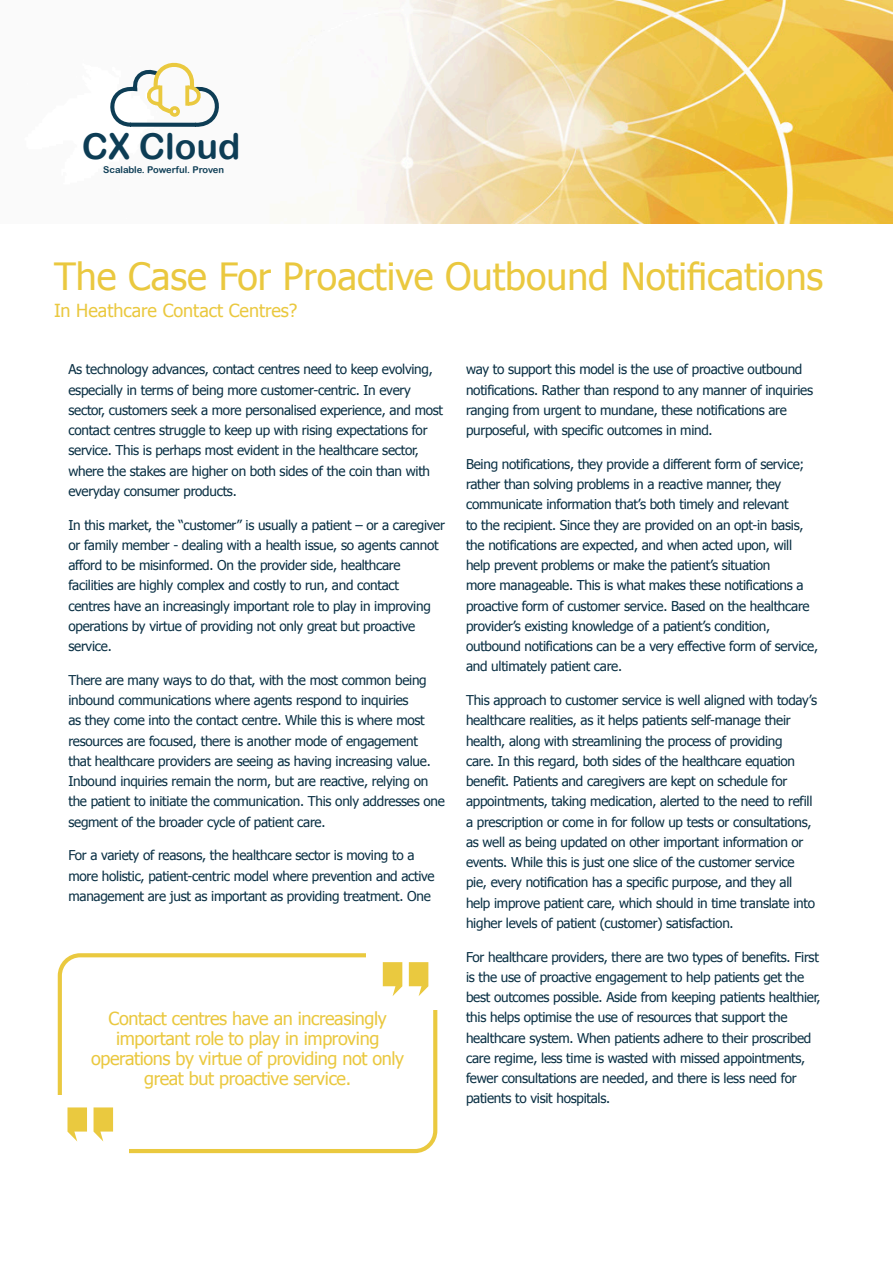
<style>
.page{position:relative;width:893px;height:1263px;background:#fff}
.page>*{position:absolute;margin:0;border:0;box-sizing:border-box;transform-origin:0 0}
.Main_Heading_-_DAISY{font:37.5px "Tahoma";color:#eac83f}
.t1{font:35.7px "Arial Rounded MT Bold";color:#0d3d55}
.Body_Copy_-_INDIGO{font:18px/20.2px "Tahoma";letter-spacing:-.02em;color:#eac83f;text-align:center}
.Body__Header_-_DAISY{font:18px "Tahoma";color:#eac83f}
.Body_Copy_-_INDIGO-2{font:13.5px/20.2px "Tahoma";letter-spacing:-.02em;color:#0a3044}
.t2{font:9.3px "Arial Rounded MT Bold";color:#0d3d55}
</style>
<div class="page">
<img style="left:362px;top:0;width:531px;height:223px">
<svg style="left:110px;top:62px;width:109px;height:65px"></svg>
<div style="left:58px;top:953px;width:379px;height:200px;border:4px solid #eac93f;border-radius:20px"></div>
<div style="left:366px;top:951px;width:74px;height:59px;background:#fff"></div>
<svg style="left:383px;top:962px;width:19px;height:34px"></svg>
<svg style="left:409px;top:962px;width:19px;height:34px"></svg>
<div style="left:55px;top:1096px;width:74px;height:59px;background:#fff"></div>
<svg style="left:94px;top:1107px;width:19px;height:34px"></svg>
<svg style="left:67px;top:1107px;width:20px;height:34px"></svg>
<h2 class="t1" style="left:82px;top:126px;width:160px">CX Cloud</h2>
<p class="t2" style="left:103px;top:165px;width:122px">Scalable. Powerful. Proven</p>
<p class="Main_Heading_-_DAISY" style="left:54px;top:251px;width:771px">The Case For Proactive Outbound Notifications</p>
<p class="Body__Header_-_DAISY" style="left:54px;top:299px;width:245px">In Heathcare Contact Centres?</p>
<p class="Body_Copy_-_INDIGO-2" style="left:68px;top:359px;width:376px">As technology advances, contact centres need to keep evolving, especially in terms of being more customer-centric. In every sector, customers seek a more personalised experience, and most contact centres struggle to keep up with rising expectations for service. This is perhaps most evident in the healthcare sector, where the stakes are higher on both sides of the coin than with everyday consumer products.</p>
<p class="Body_Copy_-_INDIGO-2" style="left:68px;top:514px;width:378px">In this market, the “customer” is usually a patient – or a caregiver or family member - dealing with a health issue, so agents cannot afford to be misinformed. On the provider side, healthcare facilities are highly complex and costly to run, and contact<br>centres have an increasingly important role to play in improving operations by virtue of providing not only great but proactive service.</p>
<p class="Body_Copy_-_INDIGO-2" style="left:68px;top:669px;width:378px">There are many ways to do that, with the most common being inbound communications where agents respond to inquiries<br>as they come into the contact centre. While this is where most resources are focused, there is another mode of engagement<br>that healthcare providers are seeing as having increasing value.<br>Inbound inquiries remain the norm, but are reactive, relying on the patient to initiate the communication. This only addresses one segment of the broader cycle of patient care.</p>
<p class="Body_Copy_-_INDIGO-2" style="left:68px;top:845px;width:368px">For a variety of reasons, the healthcare sector is moving to a more holistic, patient-centric model where prevention and active management are just as important as providing treatment. One</p>
<p class="Body_Copy_-_INDIGO" style="left:91px;top:1007px;width:315px">Contact centres have an increasingly important role to play in improving operations by virtue of providing not only great but proactive service.</p>
<p class="Body_Copy_-_INDIGO-2" style="left:466px;top:359px;width:348px">way to support this model is the use of proactive outbound notifications. Rather than respond to any manner of inquiries ranging from urgent to mundane, these notifications are purposeful, with specific outcomes in mind.</p>
<p class="Body_Copy_-_INDIGO-2" style="left:466px;top:453px;width:354px">Being notifications, they provide a different form of service; rather than solving problems in a reactive manner, they communicate information that’s both timely and relevant<br>to the recipient. Since they are provided on an opt-in basis, the notifications are expected, and when acted upon, will help prevent problems or make the patient’s situation<br>more manageable. This is what makes these notifications a proactive form of customer service. Based on the healthcare provider’s existing knowledge of a patient’s condition, outbound notifications can be a very effective form of service, and ultimately patient care.</p>
<p class="Body_Copy_-_INDIGO-2" style="left:466px;top:689px;width:352px">This approach to customer service is well aligned with today’s healthcare realities, as it helps patients self-manage their health, along with streamlining the process of providing<br>care. In this regard, both sides of the healthcare equation benefit. Patients and caregivers are kept on schedule for appointments, taking medication, alerted to the need to refill a prescription or come in for follow up tests or consultations, as well as being updated on other important information or events. While this is just one slice of the customer service pie, every notification has a specific purpose, and they all help improve patient care, which should in time translate into higher levels of patient (customer) satisfaction.</p>
<p class="Body_Copy_-_INDIGO-2" style="left:466px;top:946px;width:356px">For healthcare providers, there are two types of benefits. First is the use of proactive engagement to help patients get the best outcomes possible. Aside from keeping patients healthier, this helps optimise the use of resources that support the healthcare system. When patients adhere to their proscribed care regime, less time is wasted with missed appointments, fewer consultations are needed, and there is less need for patients to visit hospitals.</p>
</div>
